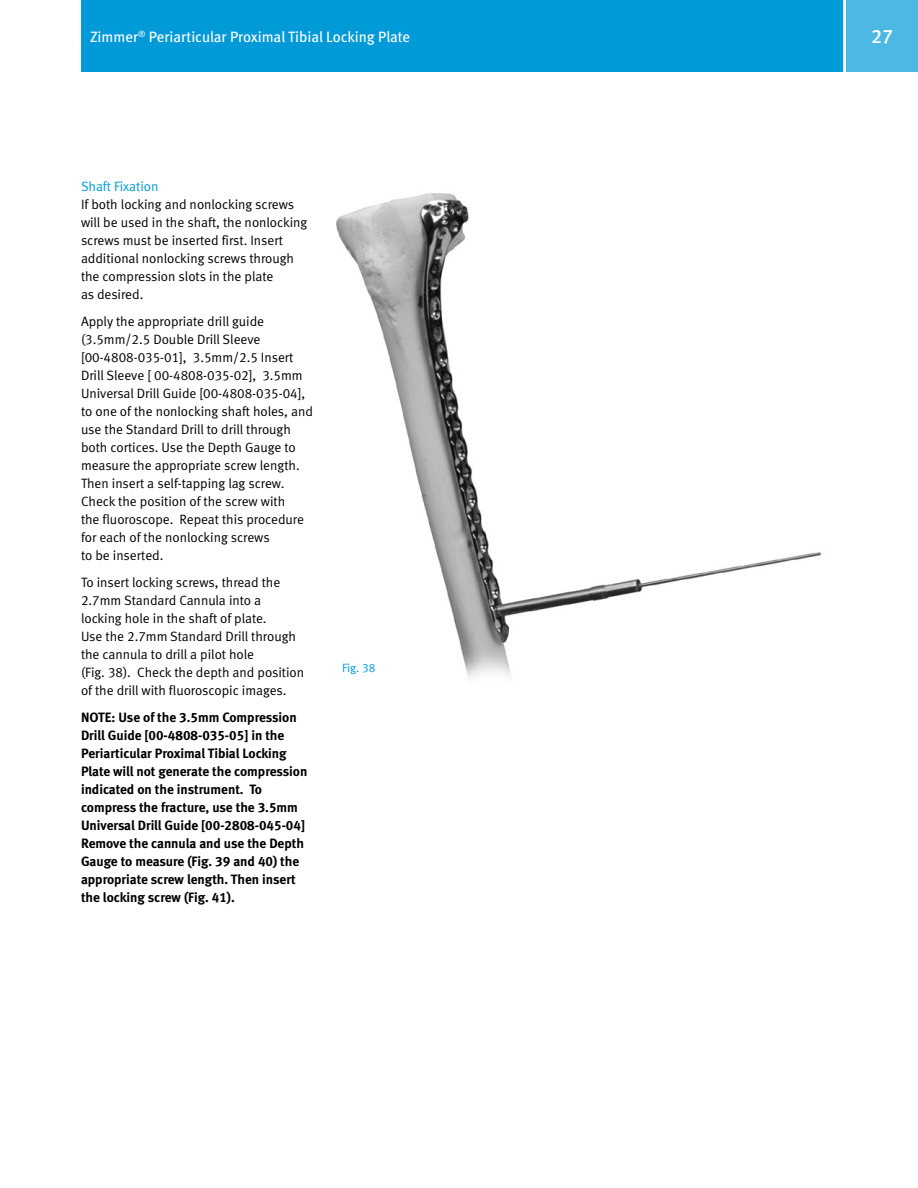
<style>
.page{position:relative;width:918px;height:1188px;background:#fff}
.page>*{position:absolute;margin:0;border:0;box-sizing:border-box;transform-origin:0 0}
.t1{font:19.5px "Meta Medium LF";color:#fff}
.t2{font:15px "Meta Book LF";color:#fff}
.t3{font:13.5px/18px "Meta Normal LF";color:#000}
.t4{font:13.5px/18px "Meta Bold LF";color:#000}
.t5{font:13.5px "Meta Normal LF";color:#009ad9}
.t6{font:12px "Meta Normal LF";color:#009ad9}
</style>
<div class="page">
<div style="left:846px;top:0;width:72px;height:72px;background:#4db8e4"></div>
<div style="left:81px;top:0;width:765px;height:72px;background:#009ad9"></div>
<hr style="left:843px;top:0;width:3px;height:75px;background:#fff">
<img style="left:336px;top:193px;width:485px;height:485px">
<p class="t2" style="left:90px;top:28px;width:322px">Zimmer<sup>®</sup> Periarticular Proximal Tibial Locking Plate</p>
<h1 class="t1" style="left:871px;top:25px;width:23px">27</h1>
<p class="t5" style="left:81px;top:178px;width:79px">Shaft Fixation</p>
<p class="t3" style="left:81px;top:195px;width:228px">If both locking and nonlocking screws will be used in the shaft, the nonlocking screws must be inserted first. Insert additional nonlocking screws through the compression slots in the plate<br>as desired.</p>
<p class="t3" style="left:81px;top:312px;width:234px">Apply the appropriate drill guide (3.5mm/2.5 Double Drill Sleeve [00-4808-035-01], 3.5mm/2.5 Insert Drill Sleeve [ 00-4808-035-02], 3.5mm Universal Drill Guide [00-4808-035-04], to one of the nonlocking shaft holes, and use the Standard Drill to drill through both cortices. Use the Depth Gauge to measure the appropriate screw length.<br>Then insert a self-tapping lag screw.<br>Check the position of the screw with<br>the fluoroscope. Repeat this procedure for each of the nonlocking screws<br>to be inserted.</p>
<p class="t3" style="left:81px;top:573px;width:225px">To insert locking screws, thread the 2.7mm Standard Cannula into a locking hole in the shaft of plate.<br>Use the 2.7mm Standard Drill through the cannula to drill a pilot hole<br>(Fig. 38). Check the depth and position of the drill with fluoroscopic images.</p>
<p class="t4" style="left:81px;top:708px;width:228px">NOTE: Use of the 3.5mm Compression Drill Guide [00-4808-035-05] in the Periarticular Proximal Tibial Locking Plate will not generate the compression indicated on the instrument. To compress the fracture, use the 3.5mm Universal Drill Guide [00-2808-045-04] Remove the cannula and use the Depth Gauge to measure (Fig. 39 and 40) the appropriate screw length. Then insert the locking screw (Fig. 41).</p>
<p class="t6" style="left:342px;top:661px;width:35px">Fig. 38</p>
</div>
